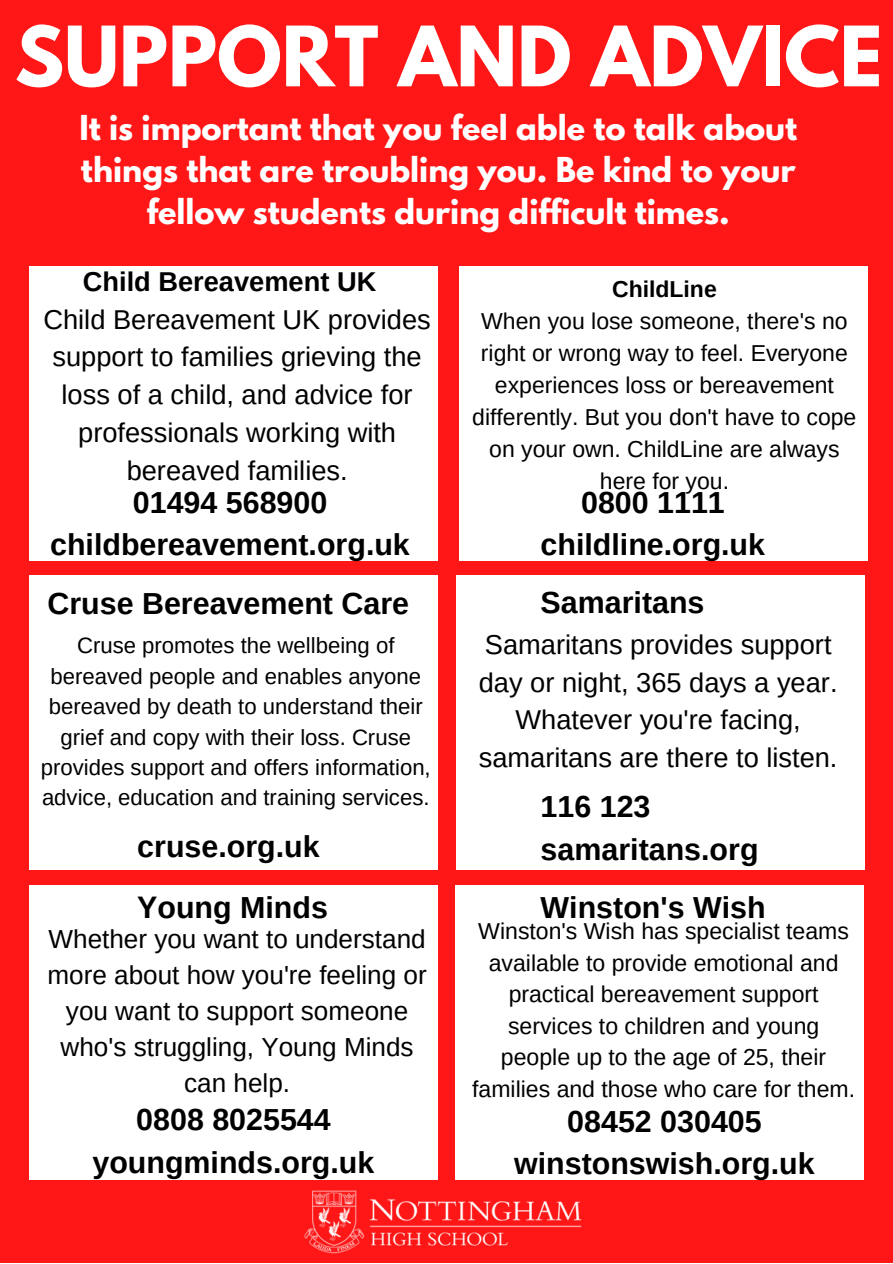
<style>
.page{position:relative;width:893px;height:1264px;background:#fff}
.page>*{position:absolute;margin:0;border:0;box-sizing:border-box;transform-origin:0 0}
.t1{font:700 73.65px "League Spartan";color:#fff}
.t2{font:700 30.45px/42.2px "Arimo";color:#000;text-align:center}
.t3{font:700 30.45px/41.5px "League Spartan";color:#fff;text-align:center}
.t4{font:27.3px/37.7px "Arimo";color:#000;text-align:center}
.t5{font:700 27.3px "Arimo";color:#000}
.t6{font:26.1px/36px "Arimo";color:#000;text-align:center}
.t7{font:23.1px/31.5px "Arimo";color:#000;text-align:center}
.t8{font:22.95px/32.1px "Arimo";color:#000;text-align:center}
.t9{font:700 22.95px "Arimo";color:#000}
.t10{font:22.2px/30.3px "Arimo";color:#000;text-align:center}
</style>
<div class="page">
<div style="left:0;top:0;width:892px;height:1262px;background:#ff1616"></div>
<div style="left:30px;top:885px;width:408px;height:294px;background:#fff"></div>
<div style="left:455px;top:885px;width:408px;height:294px;background:#fff"></div>
<img style="left:271px;top:1179px;width:343px;height:75px">
<div style="left:30px;top:575px;width:408px;height:295px;background:#fff"></div>
<div style="left:30px;top:266px;width:408px;height:294px;background:#fff"></div>
<div style="left:459px;top:266px;width:408px;height:294px;background:#fff"></div>
<div style="left:456px;top:575px;width:408px;height:295px;background:#fff"></div>
<h1 class="t1" style="left:15px;top:20px;width:869px">SUPPORT AND ADVICE</h1>
<p class="t3" style="left:79px;top:111px;width:719px">It is important that you feel able to talk about things that are troubling you. Be kind to your fellow students during difficult times.</p>
<p class="t5" style="left:83px;top:266px;width:295px">Child Bereavement UK</p>
<p class="t4" style="left:43px;top:300px;width:389px">Child Bereavement UK provides support to families grieving the loss of a child, and advice for professionals working with bereaved families.</p>
<p class="t9" style="left:612px;top:276px;width:106px">ChildLine</p>
<p class="t8" style="left:472px;top:305px;width:385px">When you lose someone, there's no right or wrong way to feel. Everyone experiences loss or bereavement differently. But you don't have to cope on your own. ChildLine are always here for you.</p>
<p class="t2" style="left:50px;top:481px;width:361px">01494 568900 childbereavement.org.uk</p>
<p class="t2" style="left:47px;top:582px;width:363px">Cruse Bereavement Care</p>
<p class="t2" style="left:540px;top:481px;width:226px">0800 1111 childline.org.uk</p>
<p class="t2" style="left:540px;top:581px;width:165px">Samaritans</p>
<p class="t4" style="left:479px;top:625px;width:360px">Samaritans provides support day or night, 365 days a year.<br>Whatever you're facing, samaritans are there to listen.</p>
<p class="t10" style="left:41px;top:630px;width:391px">Cruse promotes the wellbeing of bereaved people and enables anyone bereaved by death to understand their grief and copy with their loss. Cruse provides support and offers information, advice, education and training services.</p>
<p class="t2" style="left:540px;top:785px;width:219px;text-align:left">116 123 samaritans.org</p>
<p class="t2" style="left:540px;top:886px;width:226px">Winston's Wish</p>
<p class="t2" style="left:137px;top:816px;width:192px;line-height:60.8px;text-align:left">cruse.org.uk<br>Young Minds</p>
<p class="t6" style="left:47px;top:921px;width:380px">Whether you want to understand more about how you're feeling or you want to support someone who's struggling, Young Minds can help.</p>
<p class="t7" style="left:472px;top:915px;width:384px">Winston's Wish has specialist teams available to provide emotional and practical bereavement support services to children and young people up to the age of 25, their families and those who care for them.</p>
<p class="t2" style="left:92px;top:1098px;width:283px">0808 8025544 youngminds.org.uk</p>
<p class="t2" style="left:514px;top:1100px;width:302px">08452 030405 winstonswish.org.uk</p>
</div>
